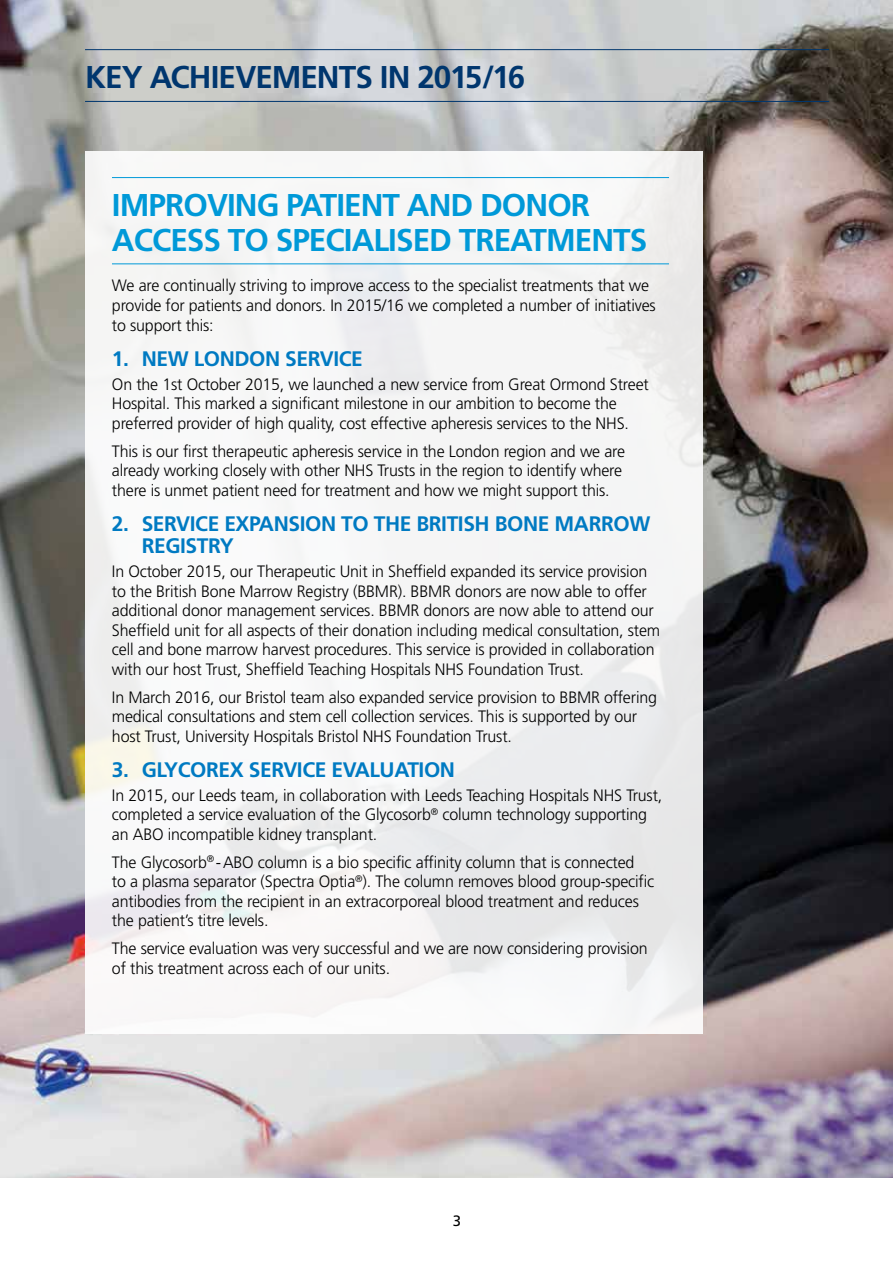
<style>
.page{position:relative;width:893px;height:1263px;background:#fff}
.page>*{position:absolute;margin:0;border:0;box-sizing:border-box;transform-origin:0 0}
.t1{font:700 31.5px/34.5px "Frutiger";letter-spacing:-.03em;color:#0099d8}
.t2{font:700 31.5px "Frutiger";letter-spacing:-.03em;color:#00366e}
.t3{font:700 21px/22.5px "Frutiger";letter-spacing:-.02em;color:#007ac2}
.t4{font:300 16.5px/19.5px "Frutiger";letter-spacing:-.01em;color:#000}
.t5{font:15px "Frutiger";color:#000}
</style>
<div class="page">
<img style="left:0;top:0;width:893px;height:1178px">
<hr style="left:85px;top:49px;width:744px;height:1px;background:#00366e">
<hr style="left:85px;top:101px;width:744px;height:1px;background:#00366e">
<div style="left:85px;top:151px;width:617px;height:882px;background:linear-gradient(to right,#f9f9f8,#efeff0)"></div>
<hr style="left:112px;top:177px;width:557px;height:1px;background:#0099d8">
<hr style="left:112px;top:263px;width:557px;height:1px;background:#0099d8">
<h1 class="t2" style="left:85px;top:59px;width:442px">KEY ACHIEVEMENTS IN 2015/16</h1>
<h1 class="t1" style="left:112px;top:188px;width:537px">IMPROVING PATIENT AND DONOR<br>ACCESS TO SPECIALISED TREATMENTS</h1>
<p class="t4" style="left:112px;top:276px;width:545px">We are continually striving to improve access to the specialist treatments that we provide for patients and donors. In 2015/16 we completed a number of initiatives to support this:</p>
<p class="t3" style="left:112px;top:347px;width:252px">1. NEW LONDON SERVICE</p>
<p class="t4" style="left:112px;top:374px;width:538px">On the 1st October 2015, we launched a new service from Great Ormond Street<br>Hospital. This marked a significant milestone in our ambition to become the preferred provider of high quality, cost effective apheresis services to the NHS.</p>
<p class="t4" style="left:112px;top:441px;width:515px">This is our first therapeutic apheresis service in the London region and we are already working closely with other NHS Trusts in the region to identify where there is unmet patient need for treatment and how we might support this.</p>
<p class="t3" style="left:142px;top:512px;width:510px;text-indent:-30px">2. SERVICE EXPANSION TO THE BRITISH BONE MARROW<br>REGISTRY</p>
<p class="t4" style="left:112px;top:561px;width:550px">In October 2015, our Therapeutic Unit in Sheffield expanded its service provision to the British Bone Marrow Registry (BBMR). BBMR donors are now able to offer additional donor management services. BBMR donors are now able to attend our Sheffield unit for all aspects of their donation including medical consultation, stem cell and bone marrow harvest procedures. This service is provided in collaboration with our host Trust, Sheffield Teaching Hospitals NHS Foundation Trust.</p>
<p class="t4" style="left:112px;top:687px;width:547px">In March 2016, our Bristol team also expanded service provision to BBMR offering medical consultations and stem cell collection services. This is supported by our host Trust, University Hospitals Bristol NHS Foundation Trust.</p>
<p class="t3" style="left:112px;top:758px;width:345px">3. GLYCOREX SERVICE EVALUATION</p>
<p class="t4" style="left:112px;top:785px;width:552px">In 2015, our Leeds team, in collaboration with Leeds Teaching Hospitals NHS Trust, completed a service evaluation of the Glycosorb<sup>®</sup> column technology supporting an ABO incompatible kidney transplant.</p>
<p class="t4" style="left:112px;top:852px;width:544px">The Glycosorb<sup>®</sup> -ABO column is a bio specific affinity column that is connected<br>to a plasma separator (Spectra Optia<sup>®</sup>). The column removes blood group-specific antibodies from the recipient in an extracorporeal blood treatment and reduces the patient’s titre levels.</p>
<p class="t4" style="left:112px;top:939px;width:537px">The service evaluation was very successful and we are now considering provision of this treatment across each of our units.</p>
<p class="t5" style="left:453px;top:1212px;width:10px">3</p>
</div>
